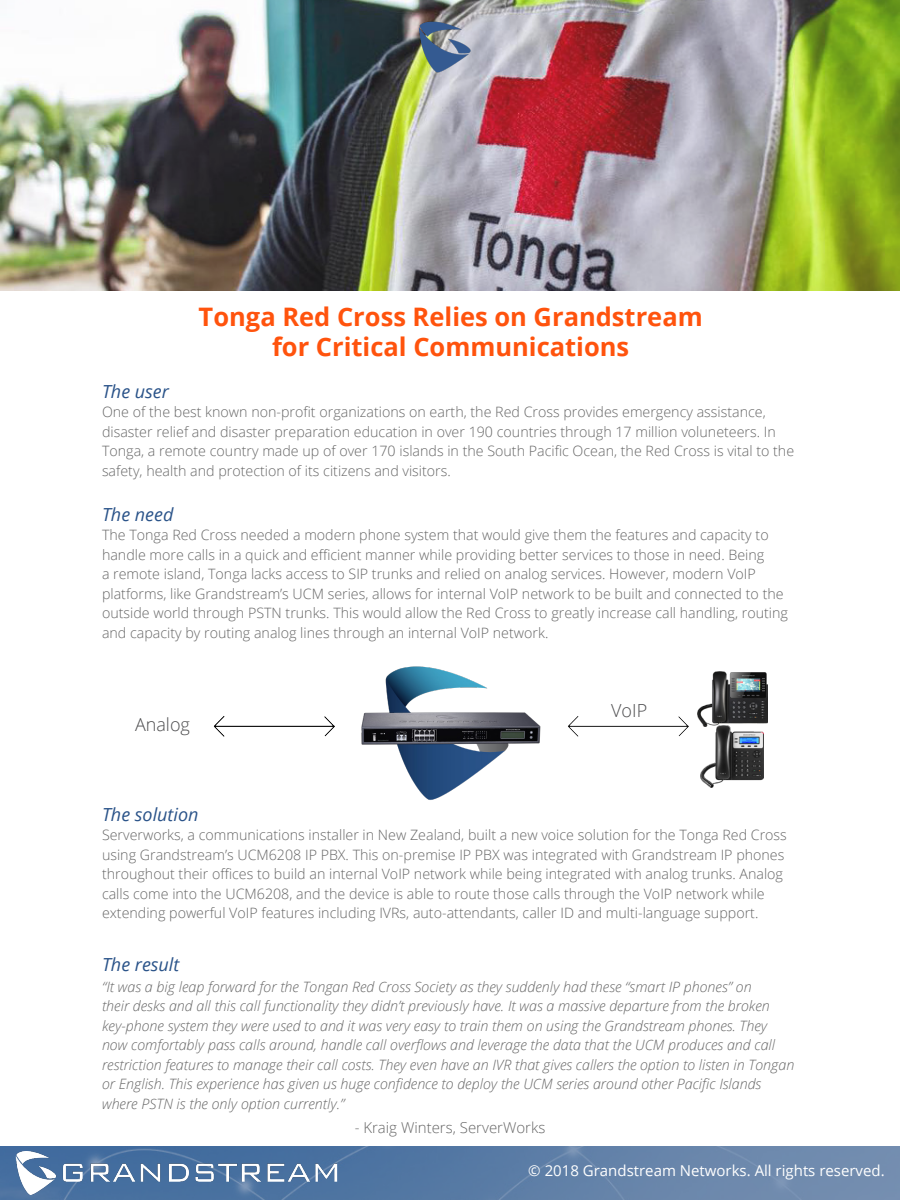
<style>
.page{position:relative;width:900px;height:1200px;background:#fff}
.page>*{position:absolute;margin:0;border:0;box-sizing:border-box;transform-origin:0 0}
.t1{font:700 25.5px/30.6px "Open Sans";color:#ff530d;text-align:center}
.t2{font:italic 18px "Open Sans";color:#2a5389}
.t3{font:300 18px "Open Sans";color:#4d4d4f}
.t4{font:15px "Open Sans";color:#fff}
.t5{font:300 15px "Open Sans";color:#666}
.t6{font:300 14.25px/19.5px "Open Sans";color:#666}
.t7{font:italic 300 14.25px/19.5px "Open Sans";color:#666}
</style>
<div class="page">
<img style="left:0;top:0;width:899px;height:291px">
<div style="left:0;top:1146px;width:900px;height:54px;background:linear-gradient(to right,#3d699c,#758eaf)"></div>
<img style="left:12px;top:1152px;width:328px;height:43px">
<img style="left:416px;top:9px;width:61px;height:78px">
<img style="left:213px;top:716px;width:122px;height:21px">
<img style="left:385px;top:666px;width:103px;height:134px">
<img style="left:361px;top:703px;width:180px;height:63px">
<img style="left:568px;top:716px;width:121px;height:21px">
<img style="left:698px;top:672px;width:70px;height:53px">
<img style="left:700px;top:725px;width:63px;height:63px">
<p class="t1" style="left:199px;top:300px;width:506px">Tonga Red Cross Relies on Grandstream for Critical Communications</p>
<p class="t2" style="left:102px;top:379px;width:68px">The user</p>
<p class="t6" style="left:102px;top:402px;width:694px">One of the best known non-profit organizations on earth, the Red Cross provides emergency assistance, disaster relief and disaster preparation education in over 190 countries through 17 million voluneteers. In Tonga, a remote country made up of over 170 islands in the South Pacific Ocean, the Red Cross is vital to the safety, health and protection of its citizens and visitors.</p>
<p class="t2" style="left:102px;top:502px;width:73px">The need</p>
<p class="t6" style="left:102px;top:525px;width:687px">The Tonga Red Cross needed a modern phone system that would give them the features and capacity to handle more calls in a quick and efficient manner while providing better services to those in need. Being<br>a remote island, Tonga lacks access to SIP trunks and relied on analog services. However, modern VoIP platforms, like Grandstream’s UCM series, allows for internal VoIP network to be built and connected to the outside world through PSTN trunks. This would allow the Red Cross to greatly increase call handling, routing and capacity by routing analog lines through an internal VoIP network.</p>
<p class="t3" style="left:135px;top:712px;width:56px">Analog</p>
<p class="t3" style="left:611px;top:698px;width:38px">VoIP</p>
<p class="t2" style="left:102px;top:802px;width:98px">The solution</p>
<p class="t6" style="left:102px;top:825px;width:686px">Serverworks, a communications installer in New Zealand, built a new voice solution for the Tonga Red Cross using Grandstream’s UCM6208 IP PBX. This on-premise IP PBX was integrated with Grandstream IP phones throughout their offices to build an internal VoIP network while being integrated with analog trunks. Analog calls come into the UCM6208, and the device is able to route those calls through the VoIP network while extending powerful VoIP features including IVRs, auto-attendants, caller ID and multi-language support.</p>
<p class="t2" style="left:102px;top:952px;width:79px">The result</p>
<p class="t7" style="left:102px;top:976px;width:694px">“It was a big leap forward for the Tongan Red Cross Society as they suddenly had these “smart IP phones” on<br>their desks and all this call functionality they didn’t previously have. It was a massive departure from the broken key-phone system they were used to and it was very easy to train them on using the Grandstream phones. They now comfortably pass calls around, handle call overflows and leverage the data that the UCM produces and call restriction features to manage their call costs. They even have an IVR that gives callers the option to listen in Tongan or English. This experience has given us huge confidence to deploy the UCM series around other Pacific Islands where PSTN is the only option currently.”</p>
<p class="t5" style="left:355px;top:1118px;width:192px">- Kraig Winters, ServerWorks</p>
<p class="t4" style="left:528px;top:1161px;width:358px">© 2018 Grandstream Networks. All rights reserved.</p>
</div>
